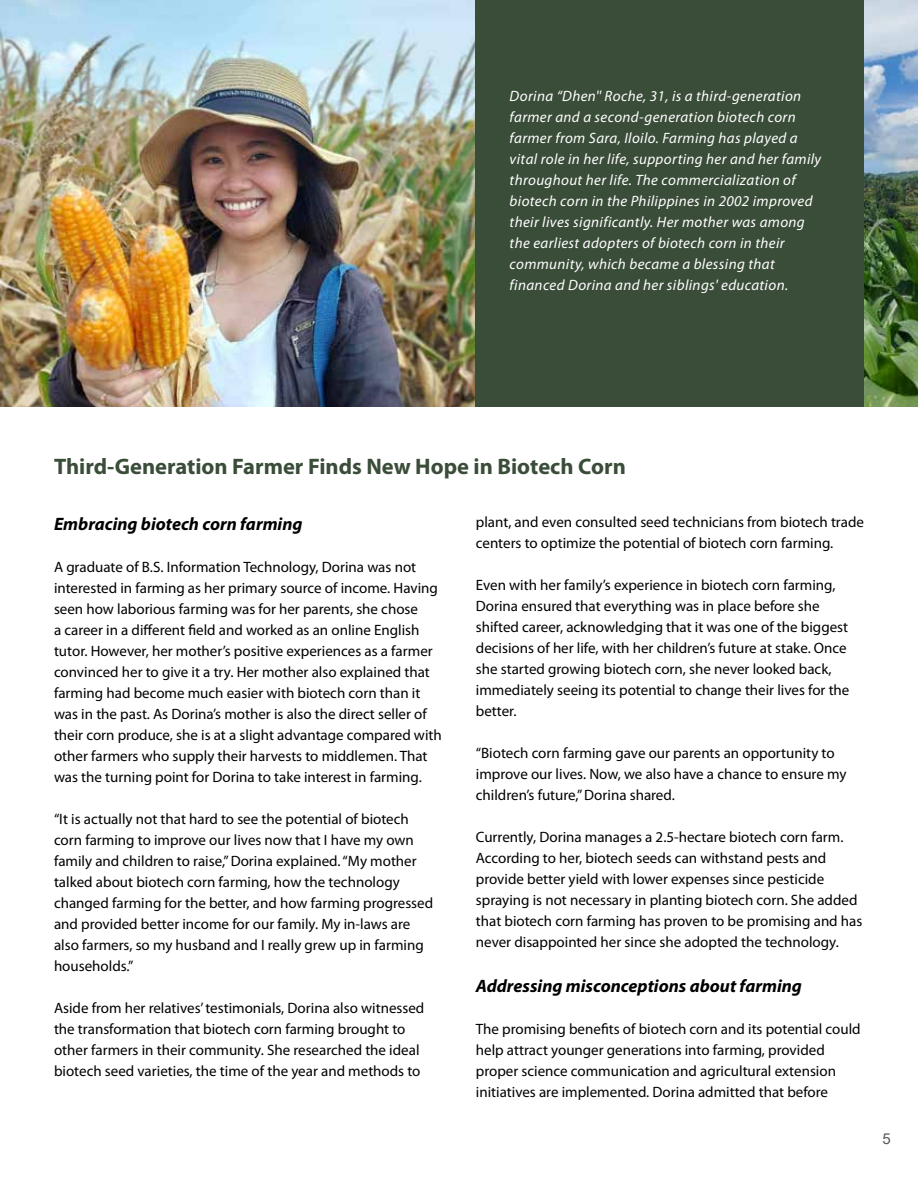
<style>
.page{position:relative;width:918px;height:1188px;background:#fff}
.page>*{position:absolute;margin:0;border:0;box-sizing:border-box;transform-origin:0 0}
.t1{font:700 22.5px "Myriad Pro";color:#3a4d39}
.t2{font:italic 700 18px "Myriad Pro";color:#000}
.t3{font:15px/21px "Myriad Pro";color:#000}
.t4{font:italic 15px/21px "Myriad Pro";letter-spacing:.025em;color:#fff}
.t5{font:15px "Arial";color:#58595b}
</style>
<div class="page">
<img style="left:0;top:0;width:918px;height:407px">
<div style="left:476px;top:0;width:388px;height:407px;background:#3a4d39"></div>
<p class="t4" style="left:510px;top:85px;width:313px">Dorina “Dhen'' Roche, 31, is a third-generation farmer and a second-generation biotech corn farmer from Sara, Iloilo. Farming has played a vital role in her life, supporting her and her family throughout her life. The commercialization of biotech corn in the Philippines in 2002 improved their lives significantly. Her mother was among the earliest adopters of biotech corn in their community, which became a blessing that financed Dorina and her siblings' education.</p>
<h1 class="t1" style="left:54px;top:451px;width:573px">Third-Generation Farmer Finds New Hope in Biotech Corn</h1>
<p class="t3" style="left:476px;top:512px;width:390px">plant, and even consulted seed technicians from biotech trade centers to optimize the potential of biotech corn farming.</p>
<p class="t3" style="left:476px;top:575px;width:375px">Even with her family’s experience in biotech corn farming, Dorina ensured that everything was in place before she shifted career, acknowledging that it was one of the biggest decisions of her life, with her children’s future at stake. Once she started growing biotech corn, she never looked back, immediately seeing its potential to change their lives for the better.</p>
<p class="t3" style="left:476px;top:743px;width:372px">“Biotech corn farming gave our parents an opportunity to improve our lives. Now, we also have a chance to ensure my children’s future,” Dorina shared.</p>
<p class="t3" style="left:476px;top:827px;width:388px">Currently, Dorina manages a 2.5-hectare biotech corn farm.<br>According to her, biotech seeds can withstand pests and provide better yield with lower expenses since pesticide spraying is not necessary in planting biotech corn. She added that biotech corn farming has proven to be promising and has never disappointed her since she adopted the technology.</p>
<p class="t2" style="left:476px;top:975px;width:328px">Addressing misconceptions about farming</p>
<p class="t3" style="left:476px;top:1019px;width:386px">The promising benefits of biotech corn and its potential could help attract younger generations into farming, provided proper science communication and agricultural extension initiatives are implemented. Dorina admitted that before</p>
<p class="t2" style="left:54px;top:512px;width:250px">Embracing biotech corn farming</p>
<p class="t3" style="left:54px;top:556px;width:389px">A graduate of B.S. Information Technology, Dorina was not interested in farming as her primary source of income. Having seen how laborious farming was for her parents, she chose<br>a career in a different field and worked as an online English tutor. However, her mother’s positive experiences as a farmer convinced her to give it a try. Her mother also explained that farming had become much easier with biotech corn than it was in the past. As Dorina’s mother is also the direct seller of their corn produce, she is at a slight advantage compared with other farmers who supply their harvests to middlemen. That was the turning point for Dorina to take interest in farming.</p>
<p class="t3" style="left:54px;top:808px;width:381px">“It is actually not that hard to see the potential of biotech corn farming to improve our lives now that I have my own family and children to raise,” Dorina explained. “My mother talked about biotech corn farming, how the technology changed farming for the better, and how farming progressed and provided better income for our family. My in-laws are also farmers, so my husband and I really grew up in farming households.”</p>
<p class="t3" style="left:54px;top:997px;width:372px">Aside from her relatives’ testimonials, Dorina also witnessed the transformation that biotech corn farming brought to other farmers in their community. She researched the ideal biotech seed varieties, the time of the year and methods to</p>
<p class="t5" style="left:883px;top:1128px;width:10px">5</p>
</div>
